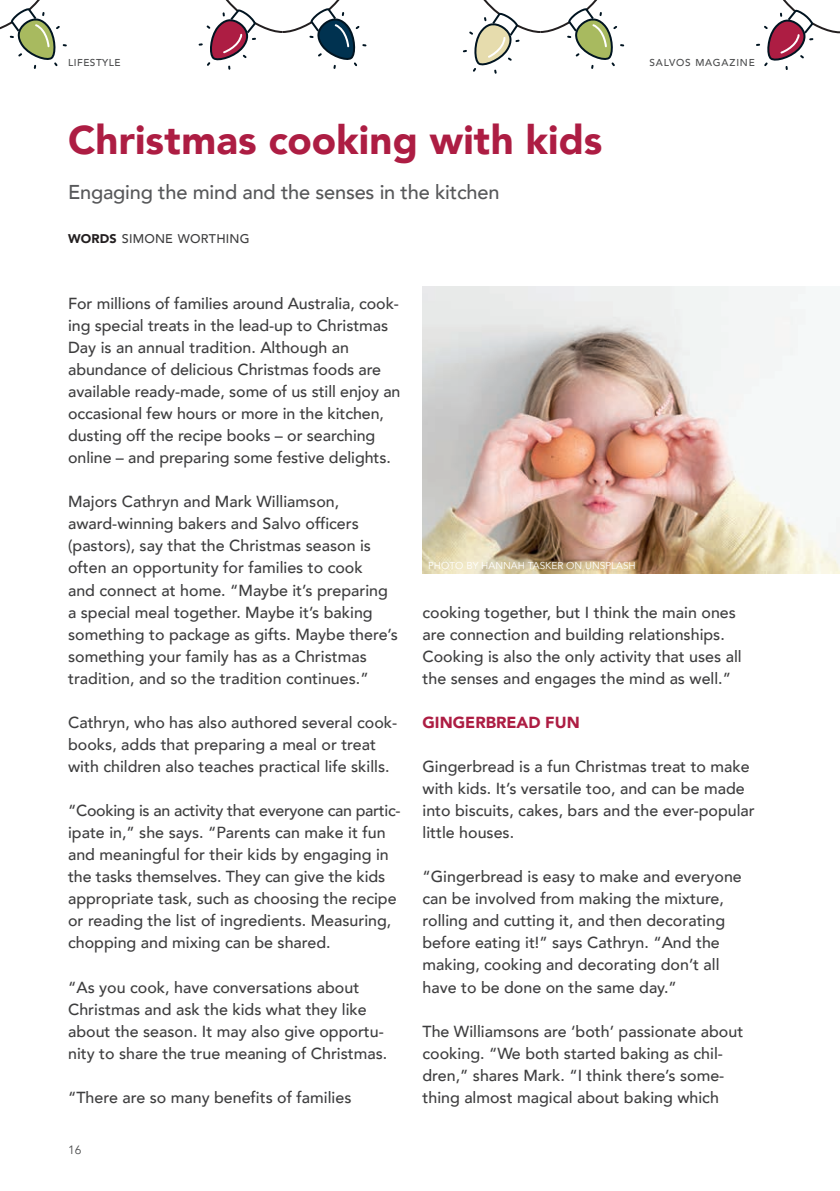
<style>
.page{position:relative;width:840px;height:1191px;background:#fff}
.page>*{position:absolute;margin:0;border:0;box-sizing:border-box;transform-origin:0 0}
.Salvos_Header{font:900 40px "Avenir";letter-spacing:.005em;color:#ad1d43}
.Salvos_Subhead{font:500 20px "Avenir";letter-spacing:-.01em;color:#57585a}
.Body{font:500 16px/22px "Avenir";color:#3e3e3f}
.Intext_Subhead{font:900 16px "Avenir";color:#ad1d43}
.Salvos_By-Line{font:500 12.6px "Avenir";letter-spacing:.015em;color:#3e3e3f}
.t1{font:12px "Avenir";color:#4b4c4d}
.Image_Credit{font:10px "Avenir";color:#fff}
.Page_name_-_Left{font:500 10px "Avenir";letter-spacing:.08em;color:#4b4c4d}
.Page_name_-_Left-2{font:500 10px "Avenir";letter-spacing:.055em;color:#4b4c4d}
.s1{font-weight:900;color:#231f20}
</style>
<div class="page">
<img style="left:422px;top:287px;width:417px;height:286px">
<svg style="left:0;top:0;width:67px;height:69px"></svg>
<svg style="left:198px;top:0;width:169px;height:70px"></svg>
<svg style="left:463px;top:0;width:162px;height:74px"></svg>
<svg style="left:756px;top:0;width:83px;height:70px"></svg>
<p class="Page_name_-_Left-2" style="left:68px;top:54px;width:54px">LIFESTYLE</p>
<p class="Salvos_Header" style="left:68px;top:106px;width:535px">Christmas cooking with kids</p>
<p class="Salvos_Subhead" style="left:68px;top:174px;width:432px">Engaging the mind and the senses in the kitchen</p>
<p class="Salvos_By-Line" style="left:68px;top:227px;width:183px"><span class="s1">WORDS</span> SIMONE WORTHING</p>
<p class="Page_name_-_Left" style="left:649px;top:54px;width:107px">SALVOS MAGAZINE</p>
<p class="Body" style="left:68px;top:291px;width:334px">For millions of families around Australia, cook&shy;ing special treats in the lead-up to Christmas Day is an annual tradition. Although an abundance of delicious Christmas foods are available ready-made, some of us still enjoy an occasional few hours or more in the kitchen, dusting off the recipe books – or searching online – and preparing some festive delights.</p>
<p class="Body" style="left:68px;top:490px;width:331px">Majors Cathryn and Mark Williamson, award-winning bakers and Salvo officers (pastors), say that the Christmas season is often an opportunity for families to cook<br>and connect at home. “Maybe it’s preparing a special meal together. Maybe it’s baking something to package as gifts. Maybe there’s something your family has as a Christmas tradition, and so the tradition continues.”</p>
<p class="Body" style="left:68px;top:710px;width:330px">Cathryn, who has also authored several cook&shy;books, adds that preparing a meal or treat with children also teaches practical life skills.</p>
<p class="Body" style="left:68px;top:798px;width:333px">“Cooking is an activity that everyone can partic&shy;ipate in,” she says. “Parents can make it fun and meaningful for their kids by engaging in the tasks themselves. They can give the kids appropriate task, such as choosing the recipe or reading the list of ingredients. Measuring, chopping and mixing can be shared.</p>
<p class="Body" style="left:68px;top:975px;width:320px">“As you cook, have conversations about Christmas and ask the kids what they like about the season. It may also give opportu&shy;nity to share the true meaning of Christmas.</p>
<p class="Body" style="left:68px;top:1085px;width:285px">“There are so many benefits of families</p>
<p class="t1" style="left:68px;top:1142px;width:15px">16</p>
<p class="Image_Credit" style="left:428px;top:560px;width:209px">PHOTO BY HANNAH TASKER ON UNSPLASH</p>
<p class="Body" style="left:422px;top:600px;width:320px">cooking together, but I think the main ones are connection and building relationships.<br>Cooking is also the only activity that uses all the senses and engages the mind as well.”</p>
<p class="Intext_Subhead" style="left:422px;top:708px;width:159px">GINGERBREAD FUN</p>
<p class="Body" style="left:422px;top:754px;width:333px">Gingerbread is a fun Christmas treat to make with kids. It’s versatile too, and can be made into biscuits, cakes, bars and the ever-popular little houses.</p>
<p class="Body" style="left:422px;top:864px;width:320px">“Gingerbread is easy to make and everyone can be involved from making the mixture, rolling and cutting it, and then decorating before eating it!” says Cathryn. “And the making, cooking and decorating don’t all have to be done on the same day.”</p>
<p class="Body" style="left:422px;top:1019px;width:322px">The Williamsons are ‘both’ passionate about cooking. “We both started baking as chil&shy;dren,” shares Mark. “I think there’s some&shy;thing almost magical about baking which</p>
</div>
